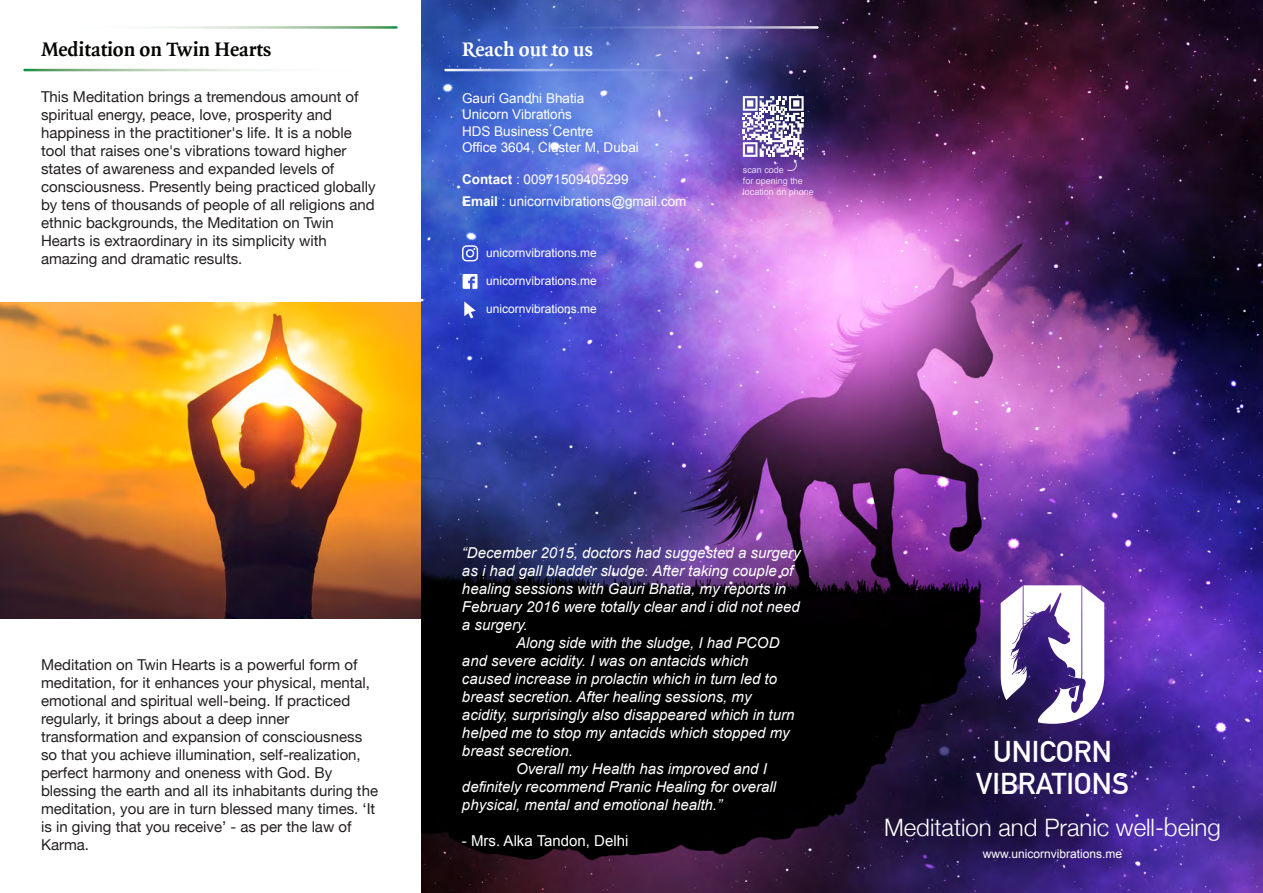
<style>
.page{position:relative;width:1263px;height:893px;background:#fff}
.page>*{position:absolute;margin:0;border:0;box-sizing:border-box;transform-origin:0 0}
.t1{font:700 29.4px/31.2px "DIN Alternate";color:#fff;text-align:center}
.t2{font:300 24px "Helvetica Neue";color:#fff}
.t3{font:700 21px "Quadraat";color:#050504}
.t4{font:700 21px "Quadraat";color:#fff}
.t5{font:15px/18px "Helvetica Neue";color:#231f20}
.t6{font:italic 15px/18px "Arial";color:#fff}
.t7{font:15px "Arial";color:#fff}
.t8{font:13.5px/16.2px "Arial";color:#fff}
.t9{font:12px "Arial";color:#fff}
.t10{font:9px/10.8px "Arial";color:#fff}
.s1{font-weight:700}
</style>
<div class="page">
<img style="left:421px;top:0;width:842px;height:893px">
<img style="left:0;top:302px;width:421px;height:316px">
<svg style="left:1001px;top:585px;width:103px;height:139px"></svg>
<svg style="left:23px;top:69px;width:375px;height:2px"></svg>
<svg style="left:23px;top:26px;width:375px;height:3px"></svg>
<svg style="left:444px;top:69px;width:375px;height:2px"></svg>
<svg style="left:444px;top:26px;width:375px;height:3px"></svg>
<svg style="left:743px;top:96px;width:61px;height:75px"></svg>
<svg style="left:463px;top:274px;width:14px;height:15px"></svg>
<svg style="left:462px;top:245px;width:16px;height:16px"></svg>
<svg style="left:464px;top:301px;width:12px;height:17px"></svg>
<h3 class="t3" style="left:41px;top:38px;width:232px">Meditation on Twin Hearts</h3>
<h3 class="t4" style="left:462px;top:38px;width:133px">Reach out to us</h3>
<p class="t8" style="left:462px;top:90px;width:178px">Gauri Gandhi Bhatia<br>Unicorn Vibrations<br>HDS Business Centre<br>Office 3604, Cluster M, Dubai</p>
<p class="t5" style="left:41px;top:89px;width:336px">This Meditation brings a tremendous amount of spiritual energy, peace, love, prosperity and happiness in the practitioner's life. It is a noble tool that raises one's vibrations toward higher states of awareness and expanded levels of consciousness. Presently being practiced globally by tens of thousands of people of all religions and ethnic backgrounds, the Meditation on Twin Hearts is extraordinary in its simplicity with amazing and dramatic results.</p>
<p class="t8" style="left:462px;top:171px;width:168px"><span class="s1">Contact</span> : 00971509405299</p>
<p class="t8" style="left:462px;top:193px;width:226px"><span class="s1">Email</span> : unicornvibrations@gmail.com</p>
<p class="t9" style="left:486px;top:245px;width:112px">unicornvibrations.me</p>
<p class="t9" style="left:486px;top:273px;width:112px">unicornvibrations.me</p>
<p class="t9" style="left:486px;top:301px;width:112px">unicornvibrations.me</p>
<p class="t10" style="left:743px;top:165px;width:73px">scan code<br>for opening the location on phone</p>
<p class="t5" style="left:41px;top:656px;width:339px">Meditation on Twin Hearts is a powerful form of meditation, for it enhances your physical, mental, emotional and spiritual well-being. If practiced regularly, it brings about a deep inner transformation and expansion of consciousness so that you achieve illumination, self-realization, perfect harmony and oneness with God. By blessing the earth and all its inhabitants during the meditation, you are in turn blessed many times. ‘It is in giving that you receive’ - as per the law of Karma.</p>
<p class="t6" style="left:462px;top:544px;width:340px">“December 2015, doctors had suggested a surgery as i had gall bladder sludge. After taking couple of healing sessions with Gauri Bhatia, my reports in February 2016 were totally clear and i did not need a surgery.</p>
<p class="t6" style="left:516px;top:634px;width:265px">Along side with the sludge, I had PCOD</p>
<p class="t6" style="left:462px;top:652px;width:288px">and severe acidity. I was on antacids which</p>
<p class="t6" style="left:462px;top:670px;width:317px">caused increase in prolactin which in turn led to</p>
<p class="t6" style="left:462px;top:688px;width:291px">breast secretion. After healing sessions, my</p>
<p class="t6" style="left:462px;top:706px;width:334px">acidity, surprisingly also disappeared which in turn</p>
<p class="t6" style="left:462px;top:724px;width:329px">helped me to stop my antacids which stopped my</p>
<p class="t6" style="left:462px;top:742px;width:112px">breast secretion.</p>
<p class="t6" style="left:516px;top:760px;width:252px">Overall my Health has improved and I</p>
<p class="t6" style="left:462px;top:778px;width:316px">definitely recommend Pranic Healing for overall</p>
<p class="t6" style="left:462px;top:796px;width:262px">physical, mental and emotional health.”</p>
<p class="t7" style="left:462px;top:831px;width:168px">- Mrs. Alka Tandon, Delhi</p>
<h1 class="t1" style="left:976px;top:734px;width:154px">UNICORN<br>VIBRATIONS</h1>
<h2 class="t2" style="left:884px;top:808px;width:338px">Meditation and Pranic well-being</h2>
<p class="t9" style="left:983px;top:845px;width:141px">www.unicornvibrations.me</p>
</div>
